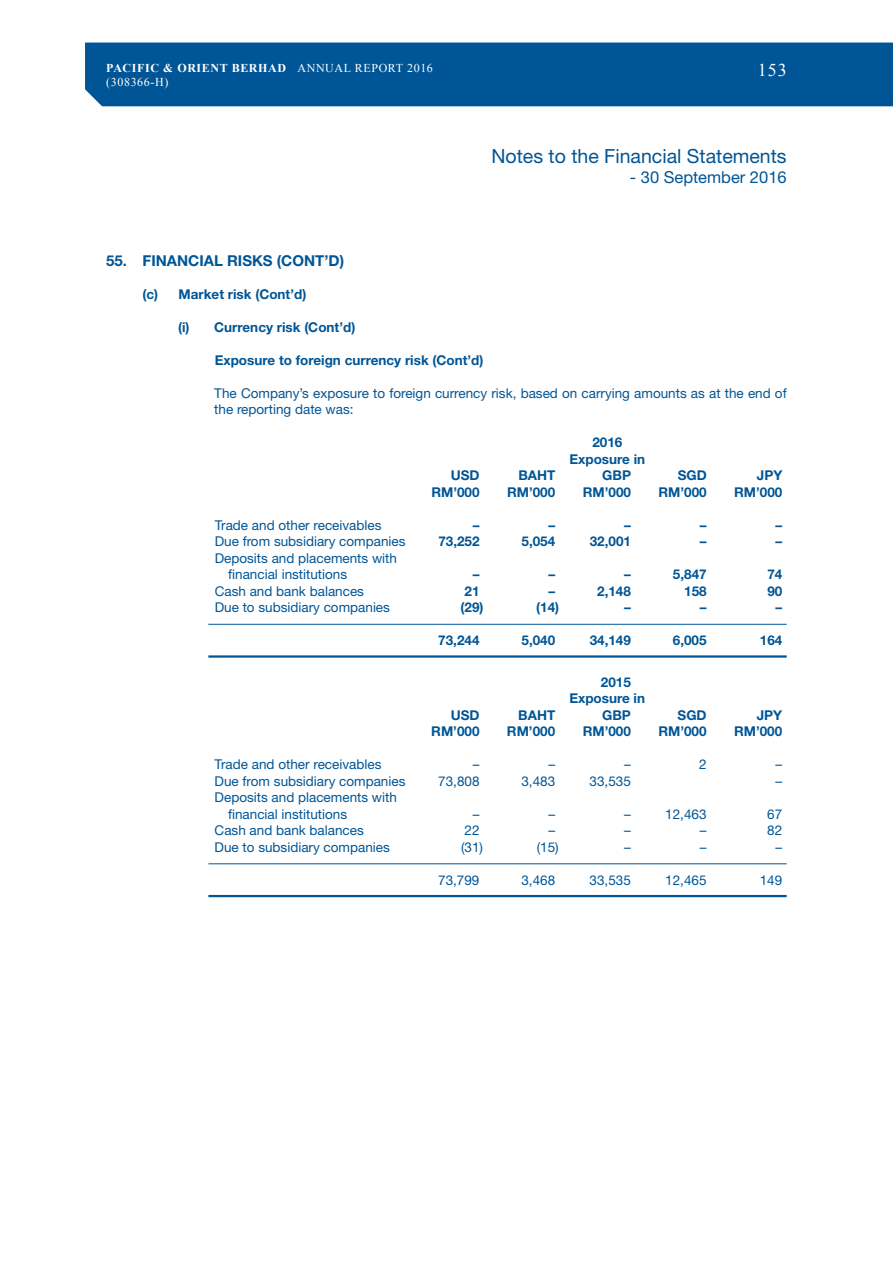
<style>
.page{position:relative;width:893px;height:1263px;background:#fff}
.page>*{position:absolute;margin:0;border:0;box-sizing:border-box;transform-origin:0 0}
.t1{font:19.5px "Helvetica Neue LT Std";color:#005596}
.t2{font:18px "Times New Roman";color:#fff}
.t3{font:16.5px "Helvetica Neue LT Std";color:#005596}
.t4{font:700 15px "Helvetica Neue LT Std";color:#005596}
.t5{font:13.5px/16.5px "Helvetica Neue LT Std";color:#005596}
.t6{font:700 13.5px/16.5px "Helvetica Neue LT Std";color:#005596;text-align:center}
.t7{font:700 12px "Times New Roman";letter-spacing:.05em;color:#fff}
.t8{font:12px "Times New Roman";letter-spacing:.05em;color:#fff}
.s1{font-weight:400}
</style>
<div class="page">
<div style="left:85px;top:43px;width:808px;height:63px;background:#005596"></div>
<hr style="left:208px;top:624px;width:579px;height:1px;background:#005596">
<hr style="left:208px;top:655px;width:579px;height:3px;background:#005596">
<hr style="left:208px;top:863px;width:579px;height:1px;background:#005596">
<hr style="left:208px;top:895px;width:579px;height:2px;background:#005596">
<p class="t7" style="left:106px;top:60px;width:328px">PACIFIC &amp; ORIENT BERHAD <span class="s1">ANNUAL REPORT 2016</span></p>
<h2 class="t2" style="left:758px;top:58px;width:30px">153</h2>
<p class="t8" style="left:106px;top:74px;width:64px">(308366-H)</p>
<h1 class="t1" style="left:492px;top:144px;width:297px">Notes to the Financial Statements</h1>
<p class="t3" style="left:630px;top:167px;width:158px">- 30 September 2016</p>
<p class="t4" style="left:106px;top:251px;width:239px">55. FINANCIAL RISKS (CONT’D)</p>
<p class="t6" style="left:142px;top:285px;width:165px">(c) Market risk (Cont’d)</p>
<p class="t6" style="left:178px;top:318px;width:179px">(i) Currency risk (Cont’d)</p>
<p class="t6" style="left:215px;top:351px;width:270px">Exposure to foreign currency risk (Cont’d)</p>
<p class="t5" style="left:214px;top:385px;width:574px">The Company’s exposure to foreign currency risk, based on carrying amounts as at the end of the reporting date was:</p>
<p class="t6" style="left:569px;top:434px;width:77px">2016<br>Exposure in</p>
<p class="t6" style="left:451px;top:467px;width:30px">USD</p>
<p class="t6" style="left:518px;top:467px;width:39px">BAHT</p>
<p class="t6" style="left:602px;top:467px;width:30px">GBP</p>
<p class="t6" style="left:678px;top:467px;width:31px">SGD</p>
<p class="t6" style="left:757px;top:467px;width:27px">JPY</p>
<p class="t6" style="left:431px;top:483px;width:50px">RM’000</p>
<p class="t6" style="left:507px;top:483px;width:50px">RM’000</p>
<p class="t6" style="left:583px;top:483px;width:50px">RM’000</p>
<p class="t6" style="left:658px;top:483px;width:50px">RM’000</p>
<p class="t6" style="left:734px;top:483px;width:50px">RM’000</p>
<p class="t5" style="left:215px;top:517px;width:168px">Trade and other receivables</p>
<p class="t6" style="left:473px;top:516px;width:8px">–</p>
<p class="t6" style="left:549px;top:516px;width:8px">–</p>
<p class="t6" style="left:624px;top:516px;width:8px">–</p>
<p class="t6" style="left:700px;top:516px;width:8px">–</p>
<p class="t6" style="left:776px;top:516px;width:8px">–</p>
<p class="t5" style="left:215px;top:533px;width:192px">Due from subsidiary companies</p>
<p class="t6" style="left:438px;top:533px;width:43px">73,252</p>
<p class="t6" style="left:522px;top:533px;width:35px">5,054</p>
<p class="t6" style="left:590px;top:533px;width:43px">32,001</p>
<p class="t6" style="left:700px;top:533px;width:8px">–</p>
<p class="t6" style="left:776px;top:533px;width:8px">–</p>
<p class="t5" style="left:228px;top:550px;width:170px;text-indent:-14px">Deposits and placements with financial institutions</p>
<p class="t6" style="left:473px;top:566px;width:8px">–</p>
<p class="t6" style="left:549px;top:566px;width:8px">–</p>
<p class="t6" style="left:624px;top:566px;width:8px">–</p>
<p class="t6" style="left:673px;top:566px;width:35px">5,847</p>
<p class="t6" style="left:767px;top:566px;width:17px">74</p>
<p class="t5" style="left:215px;top:583px;width:151px">Cash and bank balances</p>
<p class="t6" style="left:465px;top:582px;width:17px">21</p>
<p class="t6" style="left:549px;top:582px;width:8px">–</p>
<p class="t6" style="left:597px;top:582px;width:35px">2,148</p>
<p class="t6" style="left:684px;top:582px;width:24px">158</p>
<p class="t6" style="left:767px;top:582px;width:17px">90</p>
<p class="t5" style="left:215px;top:599px;width:177px">Due to subsidiary companies</p>
<p class="t6" style="left:461px;top:599px;width:25px">(29)</p>
<p class="t6" style="left:536px;top:599px;width:25px">(14)</p>
<p class="t6" style="left:624px;top:599px;width:8px">–</p>
<p class="t6" style="left:700px;top:599px;width:8px">–</p>
<p class="t6" style="left:776px;top:599px;width:8px">–</p>
<p class="t6" style="left:438px;top:632px;width:43px">73,244</p>
<p class="t6" style="left:521px;top:632px;width:35px">5,040</p>
<p class="t6" style="left:590px;top:632px;width:43px">34,149</p>
<p class="t6" style="left:673px;top:632px;width:35px">6,005</p>
<p class="t6" style="left:760px;top:632px;width:24px">164</p>
<p class="t6" style="left:569px;top:673px;width:77px;text-align:left;text-indent:32px">2015<br>Exposure in</p>
<p class="t6" style="left:451px;top:706px;width:30px">USD</p>
<p class="t6" style="left:518px;top:706px;width:39px">BAHT</p>
<p class="t6" style="left:602px;top:706px;width:30px">GBP</p>
<p class="t6" style="left:678px;top:706px;width:31px">SGD</p>
<p class="t6" style="left:757px;top:706px;width:27px">JPY</p>
<p class="t6" style="left:431px;top:723px;width:50px">RM’000</p>
<p class="t6" style="left:507px;top:723px;width:50px">RM’000</p>
<p class="t6" style="left:583px;top:723px;width:50px">RM’000</p>
<p class="t6" style="left:658px;top:723px;width:50px">RM’000</p>
<p class="t6" style="left:734px;top:723px;width:50px">RM’000</p>
<p class="t5" style="left:215px;top:756px;width:168px">Trade and other receivables</p>
<p class="t5" style="left:473px;top:756px;width:8px">–</p>
<p class="t5" style="left:548px;top:756px;width:8px">–</p>
<p class="t5" style="left:624px;top:756px;width:8px">–</p>
<p class="t5" style="left:699px;top:756px;width:9px">2</p>
<p class="t5" style="left:775px;top:756px;width:8px">–</p>
<p class="t5" style="left:215px;top:773px;width:192px">Due from subsidiary companies</p>
<p class="t5" style="left:438px;top:773px;width:43px">73,808</p>
<p class="t5" style="left:521px;top:773px;width:35px">3,483</p>
<p class="t5" style="left:590px;top:773px;width:43px">33,535</p>
<p class="t5" style="left:775px;top:773px;width:8px">–</p>
<p class="t5" style="left:228px;top:789px;width:170px;text-indent:-14px">Deposits and placements with financial institutions</p>
<p class="t5" style="left:473px;top:806px;width:8px">–</p>
<p class="t5" style="left:548px;top:806px;width:8px">–</p>
<p class="t5" style="left:624px;top:806px;width:8px">–</p>
<p class="t5" style="left:665px;top:806px;width:43px">12,463</p>
<p class="t5" style="left:767px;top:806px;width:17px">67</p>
<p class="t5" style="left:215px;top:822px;width:151px">Cash and bank balances</p>
<p class="t5" style="left:464px;top:822px;width:17px">22</p>
<p class="t5" style="left:548px;top:822px;width:8px">–</p>
<p class="t5" style="left:624px;top:822px;width:8px">–</p>
<p class="t5" style="left:700px;top:822px;width:8px">–</p>
<p class="t5" style="left:767px;top:822px;width:17px">82</p>
<p class="t5" style="left:215px;top:839px;width:177px">Due to subsidiary companies</p>
<p class="t5" style="left:461px;top:839px;width:24px">(31)</p>
<p class="t5" style="left:537px;top:839px;width:24px">(15)</p>
<p class="t5" style="left:624px;top:839px;width:8px">–</p>
<p class="t5" style="left:700px;top:839px;width:8px">–</p>
<p class="t5" style="left:775px;top:839px;width:8px">–</p>
<p class="t5" style="left:438px;top:871px;width:43px">73,799</p>
<p class="t5" style="left:521px;top:871px;width:35px">3,468</p>
<p class="t5" style="left:590px;top:871px;width:43px">33,535</p>
<p class="t5" style="left:665px;top:871px;width:43px">12,465</p>
<p class="t5" style="left:760px;top:871px;width:24px">149</p>
</div>
